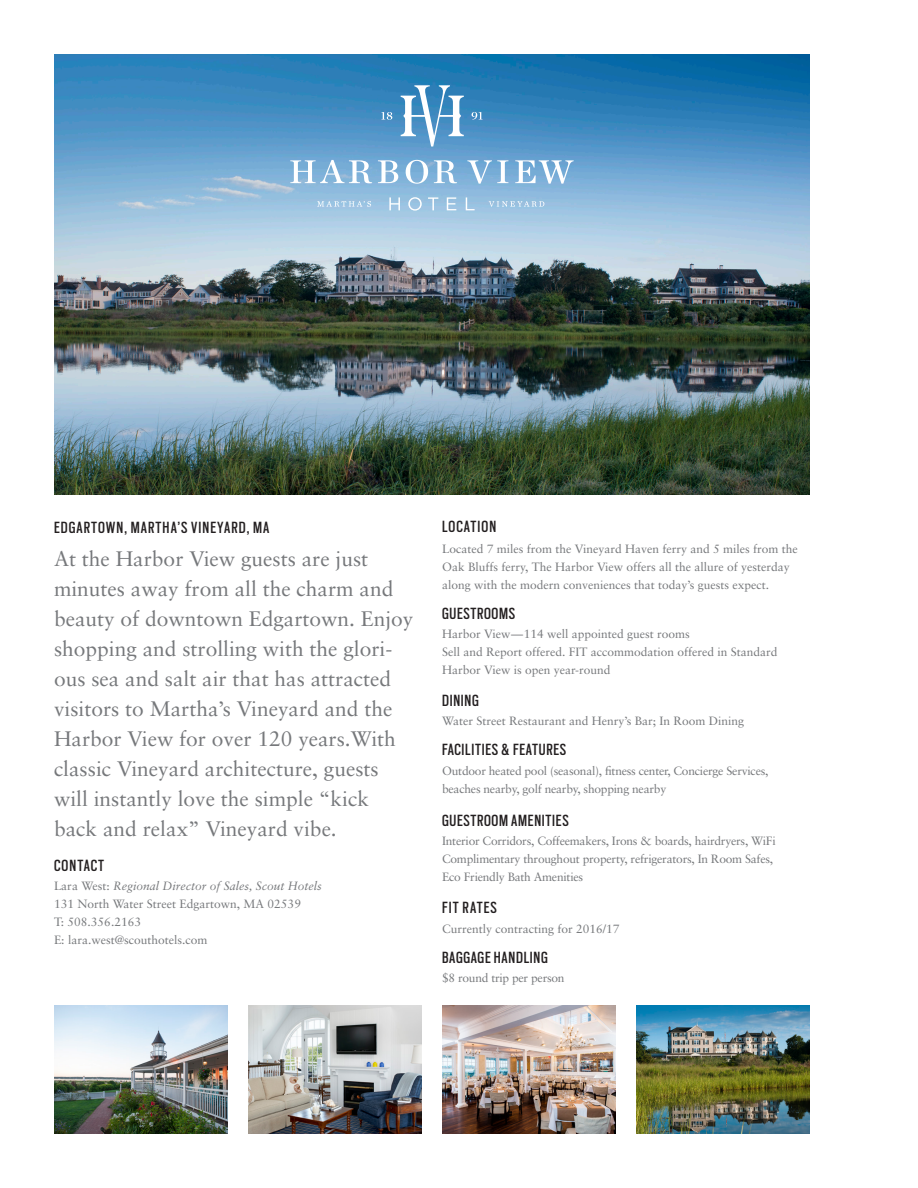
<style>
.page{position:relative;width:918px;height:1188px;background:#fff}
.page>*{position:absolute;margin:0;border:0;box-sizing:border-box;transform-origin:0 0}
.t1{font:21px/30px "Sabon";color:#76787b}
.t2{font:18px "Scout Cond";letter-spacing:.04em;color:#231f20}
.t3{font:18px "Scout Cond";letter-spacing:.06em;color:#231f20}
.t4{font:12px/18px "Sabon";color:#76787b}
.t5{font:12px/18px "Sabon";letter-spacing:-.02em;color:#76787b}
.s1{font-style:italic}
</style>
<div class="page">
<img style="left:54px;top:54px;width:756px;height:440px">
<img style="left:248px;top:1006px;width:174px;height:128px">
<img style="left:636px;top:1006px;width:174px;height:128px">
<img style="left:54px;top:1006px;width:174px;height:128px">
<img style="left:442px;top:1006px;width:174px;height:128px">
<svg style="left:317px;top:201px;width:54px;height:6px"></svg>
<svg style="left:489px;top:201px;width:55px;height:6px"></svg>
<svg style="left:401px;top:85px;width:63px;height:62px"></svg>
<svg style="left:389px;top:197px;width:11px;height:13px"></svg>
<svg style="left:408px;top:197px;width:14px;height:14px"></svg>
<svg style="left:428px;top:197px;width:10px;height:13px"></svg>
<svg style="left:447px;top:197px;width:9px;height:13px"></svg>
<svg style="left:466px;top:197px;width:9px;height:13px"></svg>
<svg style="left:290px;top:160px;width:82px;height:23px"></svg>
<svg style="left:378px;top:160px;width:20px;height:23px"></svg>
<svg style="left:406px;top:160px;width:22px;height:24px"></svg>
<svg style="left:434px;top:160px;width:23px;height:23px"></svg>
<svg style="left:467px;top:160px;width:41px;height:24px"></svg>
<svg style="left:515px;top:160px;width:59px;height:24px"></svg>
<svg style="left:381px;top:112px;width:11px;height:8px"></svg>
<svg style="left:472px;top:112px;width:11px;height:8px"></svg>
<p class="t3" style="left:54px;top:515px;width:217px">EDGARTOWN, MARTHA’S VINEYARD, MA</p>
<p class="t1" style="left:54px;top:543px;width:361px">At the Harbor View guests are just minutes away from all the charm and beauty of downtown Edgartown. Enjoy shopping and strolling with the glori&shy;ous sea and salt air that has attracted visitors to Martha’s Vineyard and the Harbor View for over 120 years.With classic Vineyard architecture, guests will instantly love the simple “kick back and relax” Vineyard vibe.</p>
<p class="t2" style="left:54px;top:854px;width:52px">CONTACT</p>
<p class="t4" style="left:54px;top:877px;width:269px">Lara West: <span class="s1">Regional Director of Sales, Scout Hotels </span>131 North Water Street Edgartown, MA 02539<br>T: 508.356.2163<br>E: lara.west@scouthotels.com</p>
<p class="t3" style="left:442px;top:514px;width:56px">LOCATION</p>
<p class="t4" style="left:442px;top:539px;width:357px">Located 7 miles from the Vineyard Haven ferry and 5 miles from the<br>Oak Bluffs ferry, The Harbor View offers all the allure of yesterday along with the modern conveniences that today’s guests expect.</p>
<p class="t2" style="left:442px;top:601px;width:75px">GUESTROOMS</p>
<p class="t4" style="left:442px;top:625px;width:337px">Harbor View—114 well appointed guest rooms<br>Sell and Report offered. FIT accommodation offered in Standard<br>Harbor View is open year-round</p>
<p class="t2" style="left:442px;top:688px;width:38px">DINING</p>
<p class="t4" style="left:442px;top:712px;width:304px">Water Street Restaurant and Henry’s Bar; In Room Dining</p>
<p class="t2" style="left:442px;top:738px;width:126px">FACILITIES &amp; FEATURES</p>
<p class="t5" style="left:442px;top:761px;width:328px">Outdoor heated pool (seasonal), fitness center, Concierge Services, beaches nearby, golf nearby, shopping nearby</p>
<p class="t2" style="left:442px;top:808px;width:128px">GUESTROOM AMENITIES</p>
<p class="t5" style="left:442px;top:832px;width:335px">Interior Corridors, Coffeemakers, Irons &amp; boards, hairdryers, WiFi<br>Complimentary throughout property, refrigerators, In Room Safes,<br>Eco Friendly Bath Amenities</p>
<p class="t3" style="left:442px;top:896px;width:56px">FIT RATES</p>
<p class="t4" style="left:442px;top:920px;width:179px">Currently contracting for 2016/17</p>
<p class="t2" style="left:442px;top:946px;width:107px">BAGGAGE HANDLING</p>
<p class="t5" style="left:442px;top:969px;width:124px">$8 round trip per person</p>
</div>
